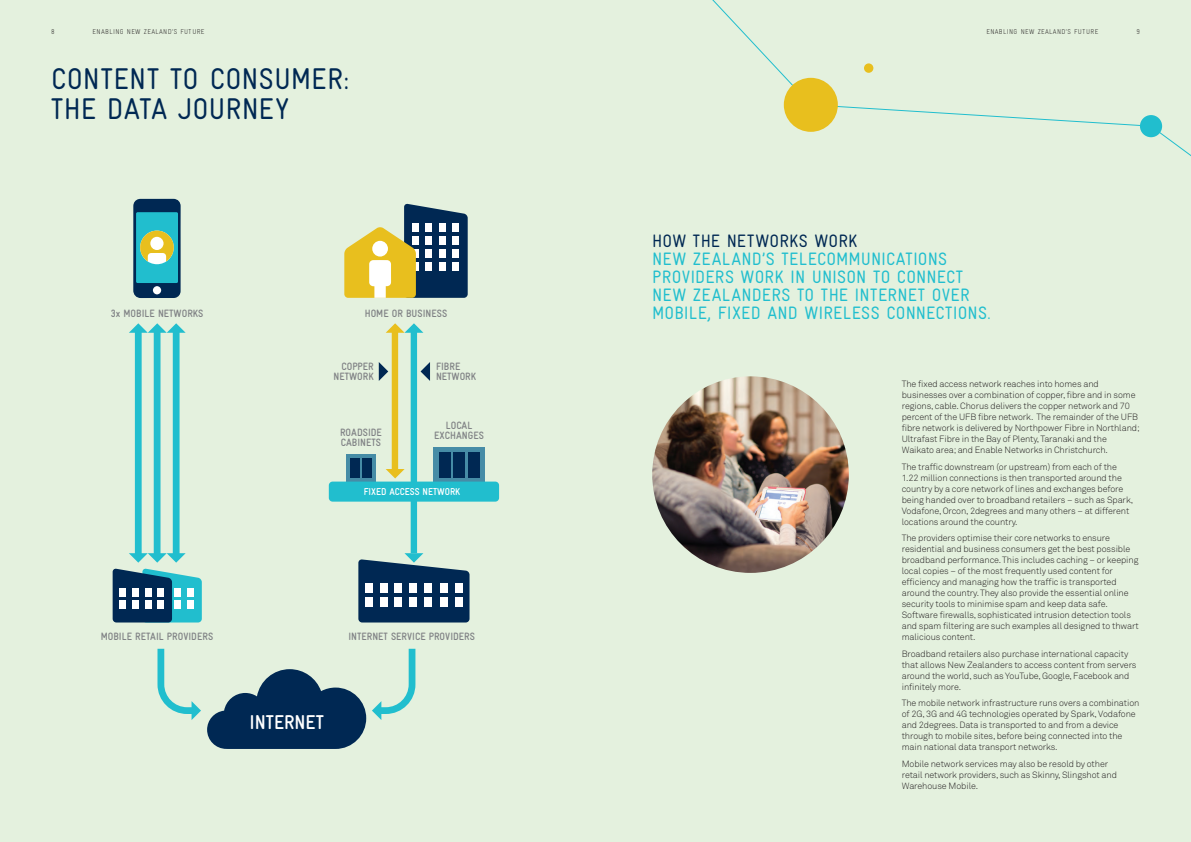
<style>
.page{position:relative;width:1191px;height:842px;background:#e4f1de}
.page>*{position:absolute;margin:0;border:0;box-sizing:border-box;transform-origin:0 0}
.t1{font:30px/30px "Gravur Condensed";letter-spacing:.005em;color:#002853}
.t2{font:700 20px "Gravur Condensed";color:#fff}
._01_Body_copy_9_11{font:18px/18px "Gravur Condensed";letter-spacing:.015em;color:#21bece}
.t3{font:700 10.7px/10px "Gravur Condensed";color:#808285}
.t4{font:700 10px "Gravur Condensed";color:#fff}
._01_Body_copy_9_11-2{font:300 9px/11px "Akkurat";letter-spacing:-.01em;color:#231f20}
.t5{font:300 7px "Gravur Condensed";letter-spacing:.05em;color:#231f20}
.s1{color:#002853}
</style>
<div class="page">
<img style="left:652px;top:376px;width:197px;height:197px;border-radius:98px">
<svg style="left:207px;top:669px;width:159px;height:80px"></svg>
<svg style="left:344px;top:204px;width:124px;height:94px"></svg>
<div style="left:392px;top:331px;width:6px;height:143px;background:#e8bf1e"></div>
<div style="left:411px;top:331px;width:6px;height:222px;background:#21bece"></div>
<div style="left:346px;top:454px;width:30px;height:27px;background:#468ca6"></div>
<div style="left:350px;top:458px;width:10px;height:19px;background:#002853"></div>
<div style="left:362px;top:458px;width:10px;height:19px;background:#002853"></div>
<div style="left:433px;top:447px;width:52px;height:35px;background:#468ca6"></div>
<div style="left:329px;top:482px;width:170px;height:20px;background:#21bece;border-radius:4px"></div>
<div style="left:439px;top:452px;width:11px;height:26px;background:#002853"></div>
<div style="left:453px;top:452px;width:12px;height:26px;background:#002853"></div>
<div style="left:468px;top:452px;width:11px;height:26px;background:#002853"></div>
<svg style="left:379px;top:362px;width:9px;height:19px"></svg>
<svg style="left:358px;top:553px;width:111px;height:69px"></svg>
<svg style="left:129px;top:323px;width:57px;height:10px"></svg>
<svg style="left:386px;top:323px;width:37px;height:10px"></svg>
<svg style="left:386px;top:469px;width:18px;height:9px"></svg>
<svg style="left:420px;top:362px;width:10px;height:19px"></svg>
<div style="left:135px;top:331px;width:7px;height:224px;background:#21bece"></div>
<div style="left:154px;top:331px;width:6px;height:224px;background:#21bece"></div>
<div style="left:173px;top:331px;width:6px;height:224px;background:#21bece"></div>
<svg style="left:133px;top:199px;width:48px;height:99px;background:#449193"></svg>
<svg style="left:113px;top:553px;width:89px;height:69px"></svg>
<div style="left:119px;top:601px;width:7px;height:8px;background:#fff"></div>
<div style="left:119px;top:588px;width:7px;height:9px;background:#fff"></div>
<div style="left:132px;top:601px;width:7px;height:8px;background:#fff"></div>
<div style="left:132px;top:588px;width:7px;height:9px;background:#fff"></div>
<div style="left:145px;top:601px;width:6px;height:8px;background:#fff"></div>
<div style="left:145px;top:588px;width:6px;height:9px;background:#fff"></div>
<div style="left:158px;top:601px;width:6px;height:8px;background:#fff"></div>
<div style="left:158px;top:588px;width:6px;height:9px;background:#fff"></div>
<svg style="left:372px;top:648px;width:44px;height:72px"></svg>
<svg style="left:157px;top:648px;width:44px;height:72px"></svg>
<svg style="left:712px;top:0;width:479px;height:156px"></svg>
<div style="left:784px;top:78px;width:54px;height:54px;background:#e8bf1e;border-radius:50%"></div>
<p class="t5" style="left:51px;top:28px;width:5px">8</p>
<p class="t5" style="left:93px;top:28px;width:113px">ENABLING NEW ZEALAND’S FUTURE</p>
<p class="t5" style="left:986px;top:28px;width:113px">ENABLING NEW ZEALAND’S FUTURE</p>
<p class="t5" style="left:1136px;top:28px;width:5px">9</p>
<p class="t1" style="left:51px;top:63px;width:300px">CONTENT TO CONSUMER:<br>THE DATA JOURNEY</p>
<p class="t3" style="left:111px;top:308px;width:94px">3x MOBILE NETWORKS</p>
<p class="t3" style="left:365px;top:308px;width:84px">HOME OR BUSINESS</p>
<p class="t3" style="left:333px;top:362px;width:42px;text-align:right">COPPER<br>NETWORK</p>
<p class="t3" style="left:436px;top:362px;width:42px">FIBRE<br>NETWORK</p>
<p class="t3" style="left:340px;top:427px;width:43px">ROADSIDE<br>CABINETS</p>
<p class="t3" style="left:434px;top:420px;width:51px;text-align:center">LOCAL<br>EXCHANGES</p>
<p class="t4" style="left:364px;top:486px;width:98px">FIXED ACCESS NETWORK</p>
<p class="t3" style="left:101px;top:631px;width:114px">MOBILE RETAIL PROVIDERS</p>
<p class="t3" style="left:348px;top:631px;width:128px">INTERNET SERVICE PROVIDERS</p>
<p class="t2" style="left:249px;top:711px;width:76px">INTERNET</p>
<p class="_01_Body_copy_9_11" style="left:652px;top:232px;width:340px"><span class="s1">HOW THE NETWORKS WORK<br></span>NEW ZEALAND’S TELECOMMUNICATIONS PROVIDERS WORK IN UNISON TO CONNECT NEW ZEALANDERS TO THE INTERNET OVER MOBILE, FIXED AND WIRELESS CONNECTIONS.</p>
<p class="_01_Body_copy_9_11-2" style="left:901px;top:379px;width:239px">The fixed access network reaches into homes and businesses over a combination of copper, fibre and in some regions, cable. Chorus delivers the copper network and 70 percent of the UFB fibre network. The remainder of the UFB fibre network is delivered by Northpower Fibre in Northland; Ultrafast Fibre in the Bay of Plenty, Taranaki and the Waikato area; and Enable Networks in Christchurch.</p>
<p class="_01_Body_copy_9_11-2" style="left:901px;top:461px;width:233px">The traffic downstream (or upstream) from each of the 1.22 million connections is then transported around the country by a core network of lines and exchanges before being handed over to broadband retailers – such as Spark, Vodafone, Orcon, 2degrees and many others – at different locations around the country.</p>
<p class="_01_Body_copy_9_11-2" style="left:901px;top:532px;width:238px">The providers optimise their core networks to ensure residential and business consumers get the best possible broadband performance. This includes caching – or keeping local copies – of the most frequently used content for efficiency and managing how the traffic is transported around the country. They also provide the essential online security tools to minimise spam and keep data safe.<br>Software firewalls, sophisticated intrusion detection tools and spam filtering are such examples all designed to thwart malicious content.</p>
<p class="_01_Body_copy_9_11-2" style="left:901px;top:648px;width:236px">Broadband retailers also purchase international capacity that allows New Zealanders to access content from servers around the world, such as YouTube, Google, Facebook and infinitely more.</p>
<p class="_01_Body_copy_9_11-2" style="left:901px;top:697px;width:239px">The mobile network infrastructure runs overs a combination of 2G, 3G and 4G technologies operated by Spark, Vodafone and 2degrees. Data is transported to and from a device through to mobile sites, before being connected into the main national data transport networks.</p>
<p class="_01_Body_copy_9_11-2" style="left:901px;top:758px;width:217px">Mobile network services may also be resold by other retail network providers, such as Skinny, Slingshot and<br>Warehouse Mobile.</p>
</div>
